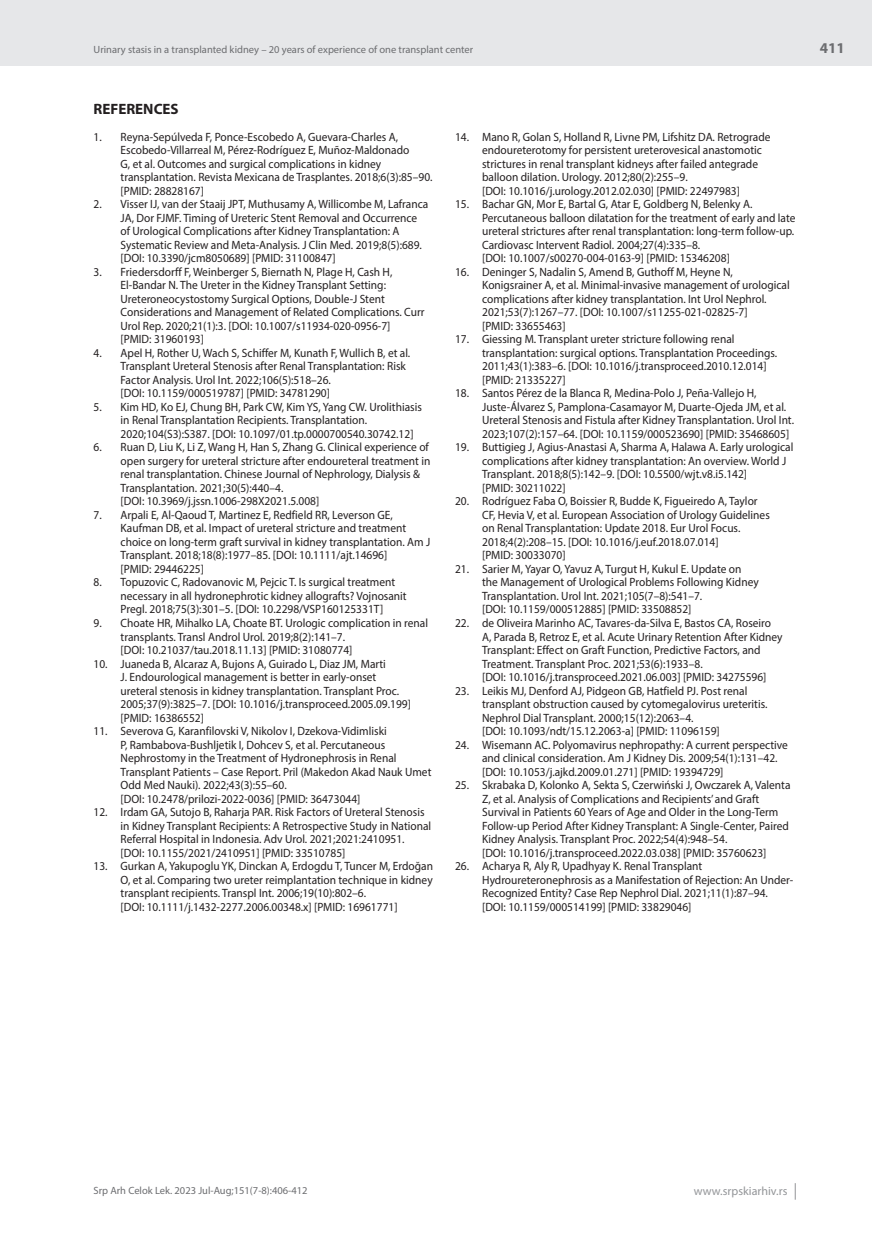
<style>
.page{position:relative;width:872px;height:1234px;background:#fff}
.page>*{position:absolute;margin:0;border:0;box-sizing:border-box;transform-origin:0 0}
.t1{font:700 15px "Myriad Pro";color:#231f20}
.t2{font:700 15px "Myriad Pro";color:#6c6d70}
.t3{font:12px/13.5px "Myriad Pro";color:#231f20;scale:.95 1}
.t4{font:12px "Myriad Pro";color:#939598}
.t5{font:10.5px "Myriad Pro";color:#6c6d70}
</style>
<div class="page">
<div style="left:0;top:0;width:872px;height:66px;background:#e6e7e9"></div>
<svg style="left:795px;top:1183px;width:1px;height:16px"></svg>
<p class="t5" style="left:94px;top:43px;width:381px">Urinary stasis in а transplanted kidney – 20 years of experience of one transplant center</p>
<p class="t1" style="left:94px;top:99px;width:87px">REFERENCES</p>
<p class="t3" style="left:121px;top:130px;width:330px;text-indent:-27px">1. Reyna-Sepúlveda F, Ponce-Escobedo A, Guevara-Charles A, Escobedo-Villarreal M, Pérez-Rodríguez E, Muñoz-Maldonado<br>G, et al. Outcomes and surgical complications in kidney transplantation. Revista Mexicana de Trasplantes. 2018;6(3):85–90. [PMID: 28828167]</p>
<p class="t3" style="left:121px;top:197px;width:325px;text-indent:-27px">2. Visser IJ, van der Staaij JPT, Muthusamy A, Willicombe M, Lafranca JA, Dor FJMF. Timing of Ureteric Stent Removal and Occurrence of Urological Complications after Kidney Transplantation: A Systematic Review and Meta-Analysis. J Clin Med. 2019;8(5):689. [DOI: 10.3390/jcm8050689] [PMID: 31100847]</p>
<p class="t3" style="left:121px;top:265px;width:321px;text-indent:-27px">3. Friedersdorff F, Weinberger S, Biernath N, Plage H, Cash H, El-Bandar N. The Ureter in the Kidney Transplant Setting:<br>Ureteroneocystostomy Surgical Options, Double-J Stent Considerations and Management of Related Complications. Curr Urol Rep. 2020;21(1):3. [DOI: 10.1007/s11934-020-0956-7]<br>[PMID: 31960193]</p>
<p class="t3" style="left:121px;top:346px;width:306px;text-indent:-27px">4. Apel H, Rother U, Wach S, Schiffer M, Kunath F, Wullich B, et al.<br>Transplant Ureteral Stenosis after Renal Transplantation: Risk Factor Analysis. Urol Int. 2022;106(5):518–26.<br>[DOI: 10.1159/000519787] [PMID: 34781290]</p>
<p class="t3" style="left:121px;top:400px;width:319px;text-indent:-27px">5. Kim HD, Ko EJ, Chung BH, Park CW, Kim YS, Yang CW. Urolithiasis in Renal Transplantation Recipients. Transplantation.<br>2020;104(S3):S387. [DOI: 10.1097/01.tp.0000700540.30742.12]</p>
<p class="t3" style="left:121px;top:440px;width:328px;text-indent:-27px">6. Ruan D, Liu K, Li Z, Wang H, Han S, Zhang G. Clinical experience of open surgery for ureteral stricture after endoureteral treatment in renal transplantation. Chinese Journal of Nephrology, Dialysis &amp; Transplantation. 2021;30(5):440–4.<br>[DOI: 10.3969/j.jssn.1006-298X2021.5.008]</p>
<p class="t3" style="left:121px;top:508px;width:327px;text-indent:-27px">7. Arpali E, Al-Qaoud T, Martinez E, Redfield RR, Leverson GE, Kaufman DB, et al. Impact of ureteral stricture and treatment choice on long-term graft survival in kidney transplantation. Am J Transplant. 2018;18(8):1977–85. [DOI: 10.1111/ajt.14696]<br>[PMID: 29446225]</p>
<p class="t3" style="left:121px;top:575px;width:303px;text-indent:-27px">8. Topuzovic C, Radovanovic M, Pejcic T. Is surgical treatment necessary in all hydronephrotic kidney allografts? Vojnosanit<br>Pregl. 2018;75(3):301–5. [DOI: 10.2298/VSP160125331T]</p>
<p class="t3" style="left:121px;top:616px;width:325px;text-indent:-27px">9. Choate HR, Mihalko LA, Choate BT. Urologic complication in renal transplants. Transl Androl Urol. 2019;8(2):141–7.<br>[DOI: 10.21037/tau.2018.11.13] [PMID: 31080774]</p>
<p class="t3" style="left:121px;top:656px;width:307px;text-indent:-27px">10. Juaneda B, Alcaraz A, Bujons A, Guirado L, Diaz JM, Marti<br>J. Endourological management is better in early-onset ureteral stenosis in kidney transplantation. Transplant Proc.<br>2005;37(9):3825–7. [DOI: 10.1016/j.transproceed.2005.09.199] [PMID: 16386552]</p>
<p class="t3" style="left:121px;top:724px;width:329px;text-indent:-27px">11. Severova G, Karanfilovski V, Nikolov I, Dzekova-Vidimliski<br>P, Rambabova-Bushljetik I, Dohcev S, et al. Percutaneous Nephrostomy in the Treatment of Hydronephrosis in Renal Transplant Patients – Case Report. Pril (Makedon Akad Nauk Umet Odd Med Nauki). 2022;43(3):55–60.<br>[DOI: 10.2478/prilozi-2022-0036] [PMID: 36473044]</p>
<p class="t3" style="left:121px;top:805px;width:328px;text-indent:-27px">12. Irdam GA, Sutojo B, Raharja PAR. Risk Factors of Ureteral Stenosis in Kidney Transplant Recipients: A Retrospective Study in National Referral Hospital in Indonesia. Adv Urol. 2021;2021:2410951. [DOI: 10.1155/2021/2410951] [PMID: 33510785]</p>
<p class="t3" style="left:121px;top:859px;width:330px;text-indent:-27px">13. Gurkan A, Yakupoglu YK, Dinckan A, Erdogdu T, Tuncer M, Erdoğan O, et al. Comparing two ureter reimplantation technique in kidney transplant recipients. Transpl Int. 2006;19(10):802–6.<br>[DOI: 10.1111/j.1432-2277.2006.00348.x] [PMID: 16961771]</p>
<p class="t3" style="left:482px;top:130px;width:305px;text-indent:-27px">14. Mano R, Golan S, Holland R, Livne PM, Lifshitz DA. Retrograde endoureterotomy for persistent ureterovesical anastomotic strictures in renal transplant kidneys after failed antegrade balloon dilation. Urology. 2012;80(2):255–9.<br>[DOI: 10.1016/j.urology.2012.02.030] [PMID: 22497983]</p>
<p class="t3" style="left:482px;top:197px;width:331px;text-indent:-27px">15. Bachar GN, Mor E, Bartal G, Atar E, Goldberg N, Belenky A.<br>Percutaneous balloon dilatation for the treatment of early and late ureteral strictures after renal transplantation: long-term follow-up.<br>Cardiovasc Intervent Radiol. 2004;27(4):335–8.<br>[DOI: 10.1007/s00270-004-0163-9] [PMID: 15346208]</p>
<p class="t3" style="left:482px;top:265px;width:325px;text-indent:-27px">16. Deninger S, Nadalin S, Amend B, Guthoff M, Heyne N, Konigsrainer A, et al. Minimal-invasive management of urological complications after kidney transplantation. Int Urol Nephrol.<br>2021;53(7):1267–77. [DOI: 10.1007/s11255-021-02825-7]<br>[PMID: 33655463]</p>
<p class="t3" style="left:482px;top:332px;width:312px;text-indent:-27px">17. Giessing M. Transplant ureter stricture following renal transplantation: surgical options. Transplantation Proceedings.<br>2011;43(1):383–6. [DOI: 10.1016/j.transproceed.2010.12.014] [PMID: 21335227]</p>
<p class="t3" style="left:482px;top:386px;width:330px;text-indent:-27px">18. Santos Pérez de la Blanca R, Medina-Polo J, Peña-Vallejo H, Juste-Álvarez S, Pamplona-Casamayor M, Duarte-Ojeda JM, et al.<br>Ureteral Stenosis and Fistula after Kidney Transplantation. Urol Int.<br>2023;107(2):157–64. [DOI: 10.1159/000523690] [PMID: 35468605]</p>
<p class="t3" style="left:482px;top:440px;width:329px;text-indent:-27px">19. Buttigieg J, Agius-Anastasi A, Sharma A, Halawa A. Early urological complications after kidney transplantation: An overview. World J Transplant. 2018;8(5):142–9. [DOI: 10.5500/wjt.v8.i5.142]<br>[PMID: 30211022]</p>
<p class="t3" style="left:482px;top:494px;width:304px;text-indent:-27px">20. Rodríguez Faba O, Boissier R, Budde K, Figueiredo A, Taylor CF, Hevia V, et al. European Association of Urology Guidelines on Renal Transplantation: Update 2018. Eur Urol Focus.<br>2018;4(2):208–15. [DOI: 10.1016/j.euf.2018.07.014]<br>[PMID: 30033070]</p>
<p class="t3" style="left:482px;top:562px;width:293px;text-indent:-27px">21. Sarier M, Yayar O, Yavuz A, Turgut H, Kukul E. Update on the Management of Urological Problems Following Kidney Transplantation. Urol Int. 2021;105(7–8):541–7.<br>[DOI: 10.1159/000512885] [PMID: 33508852]</p>
<p class="t3" style="left:482px;top:616px;width:318px;text-indent:-27px">22. de Oliveira Marinho AC, Tavares-da-Silva E, Bastos CA, Roseiro A, Parada B, Retroz E, et al. Acute Urinary Retention After Kidney Transplant: Effect on Graft Function, Predictive Factors, and Treatment. Transplant Proc. 2021;53(6):1933–8.<br>[DOI: 10.1016/j.transproceed.2021.06.003] [PMID: 34275596]</p>
<p class="t3" style="left:482px;top:683px;width:302px;text-indent:-27px">23. Leikis MJ, Denford AJ, Pidgeon GB, Hatfield PJ. Post renal transplant obstruction caused by cytomegalovirus ureteritis.<br>Nephrol Dial Transplant. 2000;15(12):2063–4.<br>[DOI: 10.1093/ndt/15.12.2063-a] [PMID: 11096159]</p>
<p class="t3" style="left:482px;top:737px;width:323px;text-indent:-27px">24. Wisemann AC. Polyomavirus nephropathy: A current perspective and clinical consideration. Am J Kidney Dis. 2009;54(1):131–42. [DOI: 10.1053/j.ajkd.2009.01.271] [PMID: 19394729]</p>
<p class="t3" style="left:482px;top:778px;width:326px;text-indent:-27px">25. Skrabaka D, Kolonko A, Sekta S, Czerwiński J, Owczarek A, Valenta Z, et al. Analysis of Complications and Recipients’ and Graft Survival in Patients 60 Years of Age and Older in the Long-Term Follow-up Period After Kidney Transplant: A Single-Center, Paired Kidney Analysis. Transplant Proc. 2022;54(4):948–54.<br>[DOI: 10.1016/j.transproceed.2022.03.038] [PMID: 35760623]</p>
<p class="t3" style="left:482px;top:859px;width:329px;text-indent:-27px">26. Acharya R, Aly R, Upadhyay K. Renal Transplant Hydroureteronephrosis as a Manifestation of Rejection: An Under-Recognized Entity? Case Rep Nephrol Dial. 2021;11(1):87–94. [DOI: 10.1159/000514199] [PMID: 33829046]</p>
<p class="t2" style="left:820px;top:38px;width:26px">411</p>
<p class="t5" style="left:94px;top:1184px;width:216px">Srp Arh Celok Lek. 2023 Jul-Aug;151(7-8):406-412</p>
<p class="t4" style="left:694px;top:1183px;width:95px">www.srpskiarhiv.rs</p>
</div>
